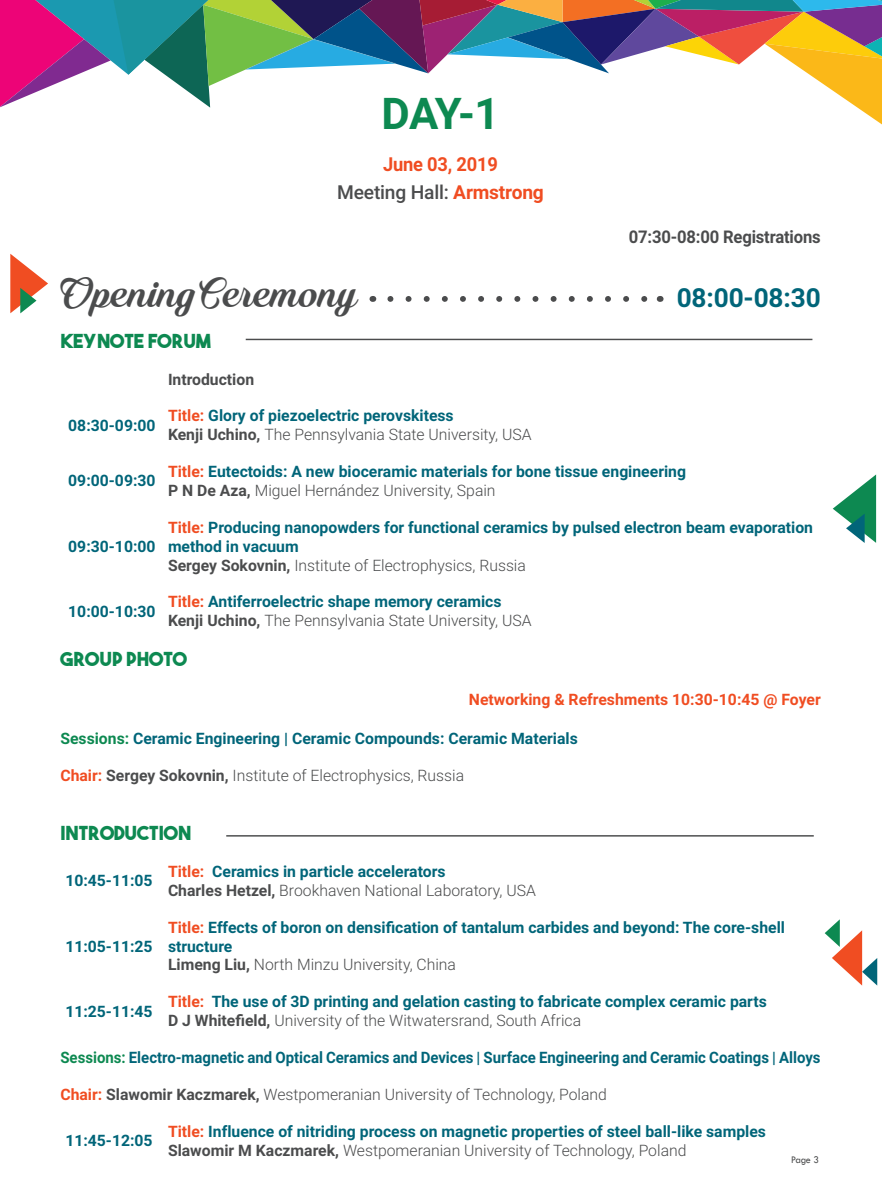
<style>
.page{position:relative;width:882px;height:1197px;background:#fff}
.page>*{position:absolute;margin:0;border:0;box-sizing:border-box;transform-origin:0 0}
.t1{font:43.75px "Quincho Script PERSONALUSE";letter-spacing:-.005em;color:#4b4c4d}
.t2{font:700 43.75px "Roboto";color:#0d8951}
.t3{font:700 26.25px "Roboto";letter-spacing:-.005em;color:#016579}
.t4{font:19.25px "The Bold Font";color:#0d8951}
.t5{font:500 19.25px "Roboto";letter-spacing:-.01em;color:#4b4c4d}
.t6{font:700 19.25px "Roboto";letter-spacing:-.01em;color:#f04d22;scale:.95 1}
.t7{font:700 17.5px "Roboto";letter-spacing:-.01em;color:#4b4c4d;scale:.95 1}
.t8{font:700 15.75px/18.9px "Roboto";color:#016579}
.t9{font:300 15.75px/18.9px "Roboto";color:#4b4c4d}
.t10{font:700 15.75px "Roboto";color:#016579;scale:.95 1}
.t11{font:700 15.75px "Roboto";color:#f04d22}
.t12{font:700 15.75px "Roboto";color:#4b4c4d}
.t13{font:10.5px "Tw Cen";color:#4b4c4d;scale:.95 1}
.s1{font-weight:700;color:#f04d22}
.s2{font-weight:700;color:#016579}
.s3{font-weight:700}
.s4{color:#f04d22}
.s5{color:#4b4c4d}
.s6{font-weight:300;color:#4b4c4d}
.s7{color:#0d8951}
</style>
<div class="page">
<svg style="left:0;top:0;width:882px;height:125px"></svg>
<svg style="left:833px;top:474px;width:43px;height:69px"></svg>
<svg style="left:825px;top:919px;width:52px;height:67px"></svg>
<svg style="left:10px;top:254px;width:38px;height:59px"></svg>
<svg style="left:390px;top:296px;width:258px;height:6px"></svg>
<hr style="left:246px;top:339px;width:566px;height:1px;background:#4b4c4d">
<hr style="left:226px;top:835px;width:588px;height:2px;background:#4b4c4d">
<p class="t2" style="left:382px;top:83px;width:120px">DAY-1</p>
<p class="t6" style="left:383px;top:150px;width:122px">June 03, 2019</p>
<p class="t5" style="left:337px;top:179px;width:208px">Meeting Hall: <span class="s1">Armstrong</span></p>
<p class="t7" style="left:629px;top:225px;width:204px">07:30-08:00 Registrations</p>
<p class="t1" style="left:60px;top:268px;width:299px">Opening Ceremony</p>
<p class="t3" style="left:677px;top:280px;width:145px">08:00-08:30</p>
<p class="t4" style="left:60px;top:328px;width:152px">KEYNOTE FORUM</p>
<p class="t12" style="left:168px;top:368px;width:88px">Introduction</p>
<p class="t8" style="left:68px;top:415px;width:89px">08:30-09:00</p>
<p class="t9" style="left:168px;top:406px;width:365px"><span class="s1">Title:</span> <span class="s2">Glory of piezoelectric perovskitess<br></span><span class="s3">Kenji Uchino,</span> The Pennsylvania State University, USA</p>
<p class="t8" style="left:68px;top:471px;width:89px">09:00-09:30</p>
<p class="t8" style="left:168px;top:461px;width:520px"><span class="s4">Title:</span> Eutectoids: A new bioceramic materials for bone tissue engineering<br><span class="s5">P N De Aza,</span> <span class="s6">Miguel Hernández University, Spain</span></p>
<p class="t8" style="left:68px;top:536px;width:89px">09:30-10:00</p>
<p class="t8" style="left:168px;top:517px;width:647px"><span class="s4">Title:</span> Producing nanopowders for functional ceramics by pulsed electron beam evaporation method in vacuum<br><span class="s5">Sergey Sokovnin,</span> <span class="s6">Institute of Electrophysics, Russia</span></p>
<p class="t8" style="left:68px;top:601px;width:89px">10:00-10:30</p>
<p class="t8" style="left:168px;top:592px;width:365px"><span class="s4">Title:</span> Antiferroelectric shape memory ceramics<br><span class="s5">Kenji Uchino,</span> <span class="s6">The Pennsylvania State University, USA</span></p>
<p class="t4" style="left:60px;top:647px;width:128px">GROUP PHOTO</p>
<p class="t11" style="left:469px;top:689px;width:353px">Networking &amp; Refreshments 10:30-10:45 @ Foyer</p>
<p class="t8" style="left:60px;top:728px;width:519px"><span class="s7">Sessions:</span> Ceramic Engineering | Ceramic Compounds: Ceramic Materials</p>
<p class="t9" style="left:60px;top:765px;width:405px"><span class="s1">Chair:</span> <span class="s3">Sergey Sokovnin,</span> Institute of Electrophysics, Russia</p>
<p class="t4" style="left:60px;top:821px;width:132px">INTRODUCTION</p>
<p class="t8" style="left:65px;top:871px;width:89px">10:45-11:05</p>
<p class="t9" style="left:168px;top:861px;width:369px"><span class="s1">Title:</span> <span class="s2">Ceramics in particle accelerators<br></span><span class="s3">Charles Hetzel,</span> Brookhaven National Laboratory, USA</p>
<p class="t8" style="left:65px;top:936px;width:89px">11:05-11:25</p>
<p class="t8" style="left:168px;top:917px;width:619px"><span class="s4">Title:</span> Effects of boron on densification of tantalum carbides and beyond: The core-shell structure<br><span class="s5">Limeng Liu,</span> <span class="s6">North Minzu University, China</span></p>
<p class="t8" style="left:65px;top:1001px;width:89px">11:25-11:45</p>
<p class="t8" style="left:168px;top:992px;width:600px"><span class="s4">Title:</span> The use of 3D printing and gelation casting to fabricate complex ceramic parts<br><span class="s5">D J Whitefield,</span> <span class="s6">University of the Witwatersrand, South Africa</span></p>
<p class="t10" style="left:60px;top:1046px;width:802px"><span class="s7">Sessions:</span> Electro-magnetic and Optical Ceramics and Devices | Surface Engineering and Ceramic Coatings | Alloys</p>
<p class="t9" style="left:60px;top:1084px;width:548px"><span class="s1">Chair:</span> <span class="s3">Slawomir Kaczmarek,</span> Westpomeranian University of Technology, Poland</p>
<p class="t8" style="left:65px;top:1130px;width:89px">11:45-12:05</p>
<p class="t8" style="left:168px;top:1121px;width:600px"><span class="s4">Title:</span> Influence of nitriding process on magnetic properties of steel ball-like samples<br><span class="s5">Slawomir M Kaczmarek,</span> <span class="s6">Westpomeranian University of Technology, Poland</span></p>
<p class="t13" style="left:791px;top:1154px;width:31px">Page 3</p>
</div>
